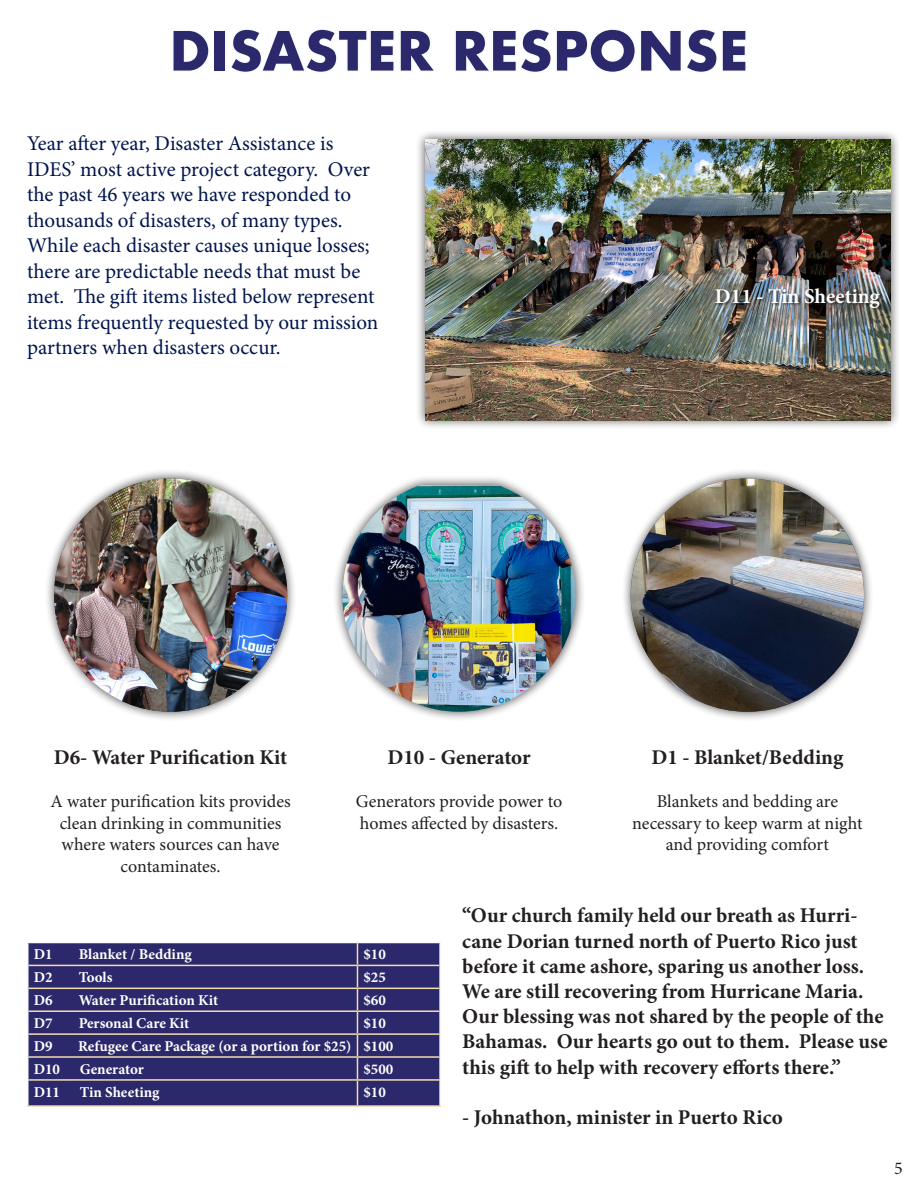
<style>
.page{position:relative;width:918px;height:1188px;background:#fff}
.page>*{position:absolute;margin:0;border:0;box-sizing:border-box;transform-origin:0 0}
.t1{font:700 52.5px "Futura";color:#2b286b}
.t2{font:700 21px/25.2px "Minion Pro";color:#231f20}
.t3{font:21px/25.5px "Minion Pro";letter-spacing:-.005em;color:#01154d}
.t4{font:700 21px "Minion Pro";color:#fff}
.t5{font:18px/21.6px "Minion Pro";color:#231f20;text-align:center}
.t6{font:700 15px "Minion Pro";color:#fff}
</style>
<div class="page">
<div style="left:28px;top:943px;width:411px;height:162px;background:#2b286b"></div>
<hr style="left:28px;top:965px;width:329px;height:1px;background:#f4ddac">
<hr style="left:357px;top:965px;width:82px;height:1px;background:#f4ddac">
<hr style="left:28px;top:988px;width:329px;height:1px;background:#f4ddac">
<hr style="left:357px;top:988px;width:82px;height:1px;background:#f4ddac">
<hr style="left:28px;top:1010px;width:329px;height:2px;background:#f4ddac">
<hr style="left:357px;top:1010px;width:82px;height:2px;background:#f4ddac">
<hr style="left:28px;top:1033px;width:329px;height:2px;background:#f4ddac">
<hr style="left:357px;top:1033px;width:82px;height:2px;background:#f4ddac">
<hr style="left:28px;top:1056px;width:329px;height:2px;background:#f4ddac">
<hr style="left:357px;top:1056px;width:82px;height:2px;background:#f4ddac">
<hr style="left:28px;top:1079px;width:329px;height:2px;background:#f4ddac">
<hr style="left:357px;top:1079px;width:82px;height:2px;background:#f4ddac">
<svg style="left:357px;top:943px;width:1px;height:162px"></svg>
<hr style="left:27px;top:1105px;width:330px;height:2px;background:#f4ddac">
<hr style="left:357px;top:1105px;width:84px;height:2px;background:#f4ddac">
<hr style="left:27px;top:942px;width:330px;height:1px;background:#f6fbfb">
<hr style="left:357px;top:942px;width:84px;height:1px;background:#f6fbfb">
<hr style="left:439px;top:943px;width:2px;height:22px;background:#f6fbfb">
<hr style="left:439px;top:965px;width:2px;height:23px;background:#f6fbfb">
<hr style="left:439px;top:988px;width:2px;height:23px;background:#f6fbfb">
<hr style="left:439px;top:1011px;width:2px;height:23px;background:#f6fbfb">
<hr style="left:439px;top:1034px;width:2px;height:23px;background:#f6fbfb">
<hr style="left:439px;top:1057px;width:2px;height:23px;background:#f6fbfb">
<hr style="left:439px;top:1080px;width:2px;height:25px;background:#f6fbfb">
<div style="left:44px;top:469px;width:253px;height:252px;background:#231f20;opacity:.75"></div>
<div style="left:54px;top:478px;width:233px;height:234px;background:#231f20;opacity:.75"></div>
<img style="left:54px;top:478px;width:233px;height:234px;border-radius:117px">
<div style="left:333px;top:475px;width:252px;height:246px;background:#231f20;opacity:.75"></div>
<img style="left:342px;top:485px;width:234px;height:227px">
<div style="left:621px;top:469px;width:253px;height:252px;background:#231f20;opacity:.75"></div>
<div style="left:631px;top:478px;width:233px;height:234px;background:#231f20;opacity:.75"></div>
<img style="left:631px;top:478px;width:233px;height:234px;border-radius:117px">
<div style="left:416px;top:129px;width:485px;height:301px;background:#231f20;opacity:.75"></div>
<img style="left:426px;top:139px;width:465px;height:281px">
<div style="left:715px;top:288px;width:169px;height:23px;background:#231f20;opacity:.75"></div>
<p class="t1" style="left:169px;top:13px;width:581px">DISASTER RESPONSE</p>
<p class="t3" style="left:27px;top:131px;width:353px">Year after year, Disaster Assistance is IDES’ most active project category. Over the past 46 years we have responded to thousands of disasters, of many types.<br>While each disaster causes unique losses; there are predictable needs that must be met. The gift items listed below represent items frequently requested by our mission partners when disasters occur.</p>
<p class="t4" style="left:715px;top:281px;width:167px">D11 - Tin Sheeting</p>
<p class="t2" style="left:54px;top:744px;width:235px">D6- Water Purification Kit</p>
<p class="t5" style="left:51px;top:791px;width:242px">A water purification kits provides clean drinking in communities where waters sources can have contaminates.</p>
<p class="t2" style="left:387px;top:744px;width:145px">D10 - Generator</p>
<p class="t5" style="left:356px;top:791px;width:208px;text-align:left">Generators provide power to homes affected by disasters.</p>
<p class="t2" style="left:651px;top:744px;width:194px">D1 - Blanket/Bedding</p>
<p class="t5" style="left:632px;top:791px;width:232px">Blankets and bedding are necessary to keep warm at night and providing comfort</p>
<p class="t6" style="left:34px;top:944px;width:20px">D1</p>
<p class="t6" style="left:79px;top:944px;width:115px">Blanket / Bedding</p>
<p class="t6" style="left:363px;top:944px;width:24px">$10</p>
<p class="t6" style="left:34px;top:967px;width:20px">D2</p>
<p class="t6" style="left:79px;top:967px;width:35px">Tools</p>
<p class="t6" style="left:363px;top:967px;width:24px">$25</p>
<p class="t6" style="left:34px;top:990px;width:20px">D6</p>
<p class="t6" style="left:79px;top:990px;width:141px">Water Purification Kit</p>
<p class="t6" style="left:363px;top:990px;width:24px">$60</p>
<p class="t6" style="left:34px;top:1013px;width:20px">D7</p>
<p class="t6" style="left:79px;top:1013px;width:112px">Personal Care Kit</p>
<p class="t6" style="left:363px;top:1013px;width:24px">$10</p>
<p class="t6" style="left:34px;top:1036px;width:20px">D9</p>
<p class="t6" style="left:78px;top:1036px;width:275px">Refugee Care Package (or a portion for $25)</p>
<p class="t6" style="left:363px;top:1036px;width:31px">$100</p>
<p class="t6" style="left:34px;top:1059px;width:28px">D10</p>
<p class="t6" style="left:80px;top:1059px;width:66px">Generator</p>
<p class="t6" style="left:363px;top:1059px;width:31px">$500</p>
<p class="t6" style="left:34px;top:1081px;width:28px">D11</p>
<p class="t6" style="left:80px;top:1081px;width:81px">Tin Sheeting</p>
<p class="t6" style="left:363px;top:1081px;width:24px">$10</p>
<p class="t2" style="left:462px;top:903px;width:427px">“Our church family held our breath as Hurri&shy;cane Dorian turned north of Puerto Rico just before it came ashore, sparing us another loss.<br>We are still recovering from Hurricane Maria.<br>Our blessing was not shared by the people of the Bahamas. Our hearts go out to them. Please use this gift to help with recovery efforts there.”</p>
<p class="t2" style="left:462px;top:1104px;width:322px">- Johnathon, minister in Puerto Rico</p>
<p class="t5" style="left:894px;top:1158px;width:10px">5</p>
</div>
